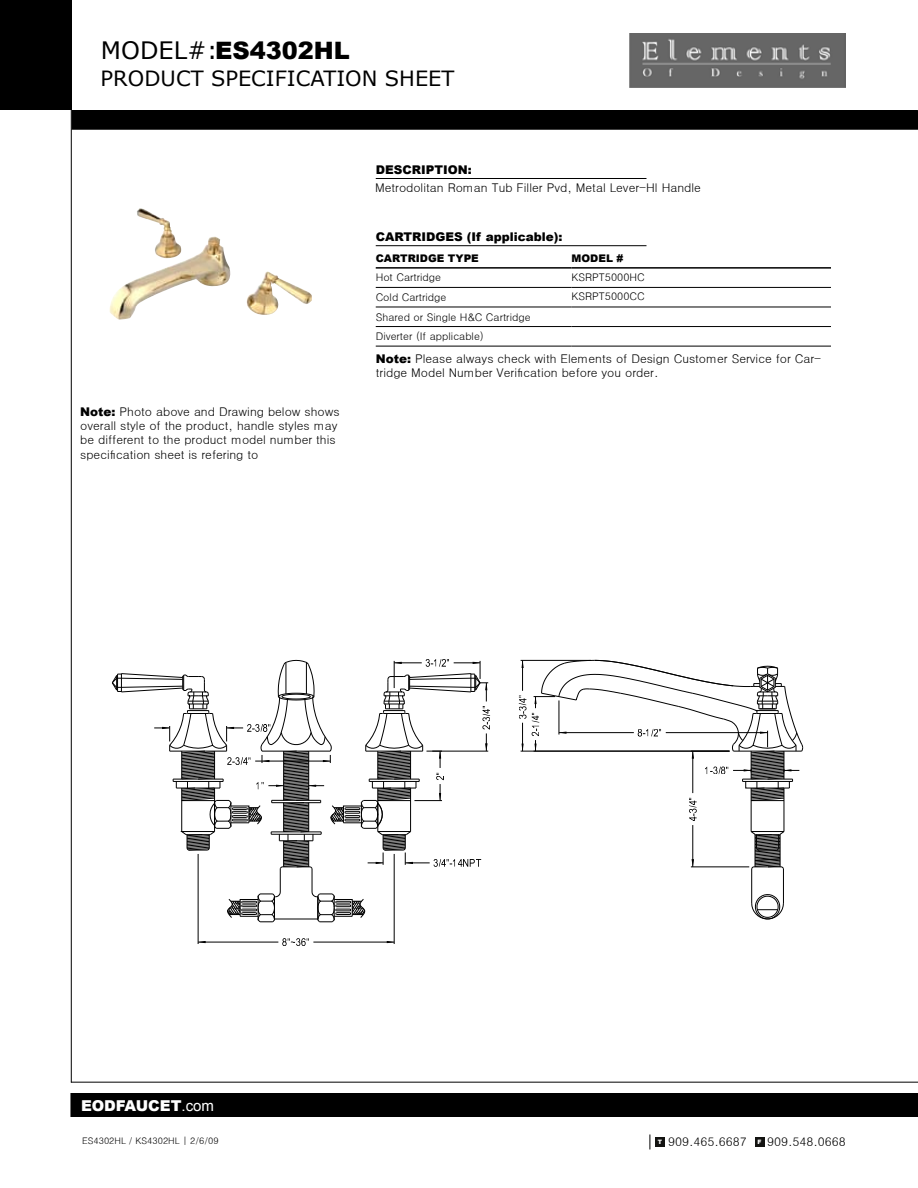
<style>
.page{position:relative;width:918px;height:1188px;background:#fff}
.page>*{position:absolute;margin:0;border:0;box-sizing:border-box;transform-origin:0 0}
.t1{font:900 24px "Arial";color:#000}
.t2{font:21px "Verdana";color:#000}
.t3{font:900 15px "Arial";color:#fff}
.t4{font:12px/14.4px "Dotum";color:#000}
.t5{font:900 12px "Arial";color:#000}
.t6{font:10.5px/19.5px "Dotum";color:#000}
.t7{font:900 10.5px "Arial";color:#000}
.t8{font:9px "Dotum";color:#000}
.t9{font:900 6px "Arial";color:#fff}
.s1{font-family:"Verdana";font-weight:400}
.s2{font-family:"Arial";font-weight:900}
.s3{font-weight:400}
</style>
<div class="page">
<svg style="left:650px;top:1134px;width:1px;height:15px"></svg>
<div style="left:655px;top:1137px;width:10px;height:9px;background:#131311"></div>
<div style="left:755px;top:1137px;width:9px;height:9px;background:#131311"></div>
<div style="left:0;top:0;width:72px;height:110px;background:#000"></div>
<hr style="left:71px;top:87px;width:1px;height:996px;background:#000">
<div style="left:71px;top:1094px;width:846px;height:22px;background:#000"></div>
<div style="left:70px;top:1093px;width:848px;height:24px;border:2px solid #000"></div>
<hr style="left:71px;top:1082px;width:847px;height:1px;background:#000">
<img style="left:630px;top:33px;width:216px;height:54px">
<div style="left:72px;top:111px;width:845px;height:18px;background:#000"></div>
<div style="left:72px;top:110px;width:846px;height:20px;border:2px solid #000"></div>
<hr style="left:376px;top:178px;width:270px;height:1px;background:#000">
<hr style="left:376px;top:245px;width:270px;height:1px;background:#000">
<hr style="left:376px;top:267px;width:196px;height:2px;background:#000">
<hr style="left:572px;top:267px;width:259px;height:2px;background:#000">
<hr style="left:376px;top:287px;width:196px;height:1px;background:#000">
<hr style="left:572px;top:287px;width:259px;height:1px;background:#000">
<hr style="left:376px;top:307px;width:196px;height:1px;background:#000">
<hr style="left:572px;top:307px;width:259px;height:1px;background:#000">
<hr style="left:376px;top:326px;width:196px;height:1px;background:#000">
<hr style="left:572px;top:326px;width:259px;height:1px;background:#000">
<hr style="left:376px;top:346px;width:196px;height:1px;background:#000">
<hr style="left:572px;top:346px;width:259px;height:1px;background:#000">
<hr style="left:917px;top:0;width:1px;height:110px;background:#000">
<img style="left:109px;top:208px;width:203px;height:112px">
<hr style="left:691px;top:867px;width:58px;height:1px;background:#000">
<hr style="left:693px;top:825px;width:1px;height:42px;background:#000">
<svg style="left:692px;top:859px;width:2px;height:8px"></svg>
<svg style="left:751px;top:894px;width:33px;height:25px"></svg>
<hr style="left:783px;top:868px;width:1px;height:35px;background:#000">
<hr style="left:751px;top:868px;width:1px;height:35px;background:#000">
<hr style="left:751px;top:788px;width:1px;height:44px;background:#000">
<hr style="left:784px;top:788px;width:1px;height:44px;background:#000">
<svg style="left:751px;top:831px;width:34px;height:38px"></svg>
<svg style="left:519px;top:660px;width:284px;height:161px"></svg>
<svg style="left:282px;top:938px;width:27px;height:8px"></svg>
<hr style="left:198px;top:854px;width:1px;height:90px;background:#000">
<hr style="left:394px;top:854px;width:1px;height:90px;background:#000">
<hr style="left:198px;top:942px;width:80px;height:1px;background:#000">
<svg style="left:198px;top:941px;width:8px;height:2px"></svg>
<hr style="left:313px;top:942px;width:81px;height:1px;background:#000">
<svg style="left:386px;top:941px;width:8px;height:2px"></svg>
<svg style="left:112px;top:659px;width:378px;height:264px"></svg>
<p class="t1" style="left:101px;top:33px;width:250px"><span class="s1">MODEL#:</span>ES4302HL</p>
<p class="t2" style="left:101px;top:65px;width:355px">PRODUCT SPECIFICATION SHEET</p>
<p class="t5" style="left:376px;top:161px;width:97px">DESCRIPTION:</p>
<p class="t4" style="left:375px;top:181px;width:327px">Metrodolitan Roman Tub Filler Pvd, Metal Lever-Hl Handle</p>
<p class="t4" style="left:80px;top:404px;width:261px"><span class="s2">Note:</span> Photo above and Drawing below shows overall style of the product, handle styles may be different to the product model number this specification sheet is refering to</p>
<p class="t5" style="left:376px;top:228px;width:188px">CARTRIDGES (If applicable):</p>
<p class="t7" style="left:376px;top:250px;width:105px">CARTRIDGE TYPE</p>
<p class="t7" style="left:572px;top:250px;width:53px">MODEL #</p>
<p class="t6" style="left:376px;top:268px;width:156px">Hot Cartridge<br>Cold Cartridge<br>Shared or Single H&amp;C Cartridge<br>Diverter (If applicable)</p>
<p class="t4" style="left:376px;top:351px;width:447px"><span class="s2">Note:</span> Please always check with Elements of Design Customer Service for Car&shy;tridge Model Number Verification before you order.</p>
<p class="t6" style="left:572px;top:267px;width:75px">KSRPT5000HC<br>KSRPT5000CC</p>
<p class="t3" style="left:81px;top:1095px;width:135px">EODFAUCET<span class="s3">.com</span></p>
<p class="t8" style="left:82px;top:1136px;width:138px">ES4302HL / KS4302HL | 2/6/09</p>
<p class="t4" style="left:658px;top:1134px;width:91px"><sup>T</sup> 909.465.6687</p>
<p class="t4" style="left:767px;top:1134px;width:80px">909.548.0668</p>
<p class="t9" style="left:758px;top:1137px;width:6px">F</p>
</div>
